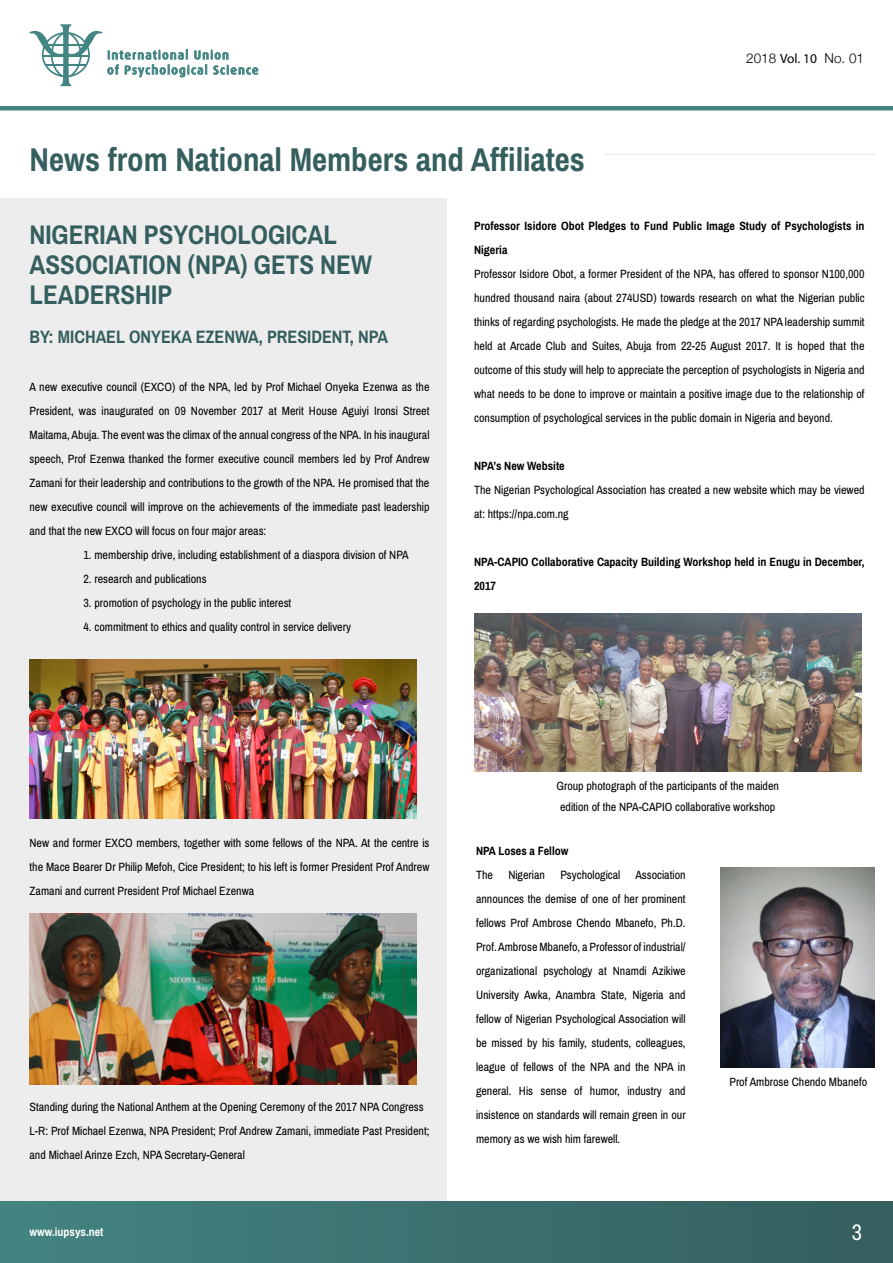
<style>
.page{position:relative;width:893px;height:1263px;background:#fff}
.page>*{position:absolute;margin:0;border:0;box-sizing:border-box;transform-origin:0 0}
.t1{font:700 33px "Archivo Narrow";color:#355e5e}
.t2{font:700 27px/30px "Archivo Narrow";color:#355e5e}
.t3{font:22.5px "Archivo Narrow";color:#fff}
.t4{font:700 18px "Archivo Narrow";color:#355e5e}
.t5{font:300 13.5px "Helvetica Neue";color:#000}
.t6{font:12px/24px "Archivo Narrow";color:#000;text-align:justify}
.t7{font:700 12px/24px "Archivo Narrow";color:#000}
.t8{font:700 12px "Archivo Narrow";color:#fff}
.s1{font-family:"Myriad Pro";font-weight:400}
</style>
<div class="page">
<div style="left:0;top:1201px;width:893px;height:62px;background:linear-gradient(to right,#438481,#355e5e)"></div>
<hr style="left:0;top:106px;width:893px;height:4px;background:#438481">
<div style="left:0;top:199px;width:446px;height:1002px;background:#ededee"></div>
<svg style="left:29px;top:24px;width:230px;height:62px"></svg>
<hr style="left:335px;top:154px;width:540px;height:1px;background:#ededee">
<div style="left:30px;top:131px;width:575px;height:49px;background:#fff"></div>
<img style="left:30px;top:659px;width:387px;height:160px">
<img style="left:30px;top:913px;width:387px;height:171px">
<img style="left:474px;top:614px;width:387px;height:158px">
<img style="left:721px;top:867px;width:154px;height:201px">
<h1 class="t1" style="left:30px;top:139px;width:557px">News from National Members and Affiliates</h1>
<p class="t5" style="left:746px;top:48px;width:119px">2018 <span class="s1">Vol. 10</span> No. 01</p>
<h2 class="t2" style="left:30px;top:220px;width:344px">Nig erian Psychological<br>Association (NPA) Gets New<br>Leadership</h2>
<h3 class="t4" style="left:30px;top:326px;width:360px">By: Michael Onyeka Ezenwa, Presi dent, NPA</h3>
<p class="t6" style="left:30px;top:375px;width:401px">A new executive council (EXCO) of the NPA, led by Prof Michael Onyeka Ezenwa as the President, was inaugurated on 09 November 2017 at Merit House Aguiyi Ironsi Street Maitama, Abuja. The event was the climax of the annual congress of the NPA. In his inaugural speech, Prof Ezenwa thanked the former executive council members led by Prof Andrew Zamani for their leadership and contributions to the growth of the NPA. He promised that the new executive council will improve on the achievements of the immediate past leadership and that the new EXCO will focus on four major areas:</p>
<p class="t6" style="left:84px;top:543px;width:327px">1. membership drive, including establishment of a diaspora division of NPA</p>
<p class="t6" style="left:84px;top:567px;width:125px">2. research and publications</p>
<p class="t6" style="left:84px;top:591px;width:209px">3. promotion of psychology in the public interest</p>
<p class="t6" style="left:84px;top:615px;width:269px">4. commitment to ethics and quality control in service delivery</p>
<p class="t7" style="left:474px;top:214px;width:392px">Professor Isidore Obot Pledges to Fund Public Image Study of Psychologists in<br>Nigeria</p>
<p class="t6" style="left:474px;top:262px;width:392px">Professor Isidore Obot, a former President of the NPA, has offered to sponsor N100,000 hundred thousand naira (about 274USD) towards research on what the Nigerian public thinks of regarding psychologists. He made the pledge at the 2017 NPA leadership summit held at Arcade Club and Suites, Abuja from 22-25 August 2017. It is hoped that the outcome of this study will help to appreciate the perception of psychologists in Nigeria and what needs to be done to improve or maintain a positive image due to the relationship of consumption of psychological services in the public domain in Nigeria and beyond.</p>
<p class="t7" style="left:474px;top:454px;width:92px">NPA’s New Website</p>
<p class="t6" style="left:474px;top:478px;width:392px">The Nigerian Psychological Association has created a new website which may be viewed at: https://npa.com.ng</p>
<p class="t7" style="left:474px;top:550px;width:392px">NPA-CAPIO Collaborative Capacity Building Workshop held in Enugu in December,<br>2017</p>
<p class="t6" style="left:30px;top:831px;width:401px">New and former EXCO members, together with some fellows of the NPA. At the centre is the Mace Bearer Dr Philip Mefoh, Cice President; to his left is former President Prof Andrew Zamani and current President Prof Michael Ezenwa</p>
<p class="t6" style="left:30px;top:1095px;width:401px;text-align:left">Standing during the National Anthem at the Opening Ceremony of the 2017 NPA Congress<br>L-R: Prof Michael Ezenwa, NPA President; Prof Andrew Zamani, immediate Past President; and Michael Arinze Ezch, NPA Secretary-General</p>
<p class="t6" style="left:556px;top:775px;width:224px;line-height:21px;text-align:center">Group photograph of the participants of the maiden edition of the NPA-CAPIO collaborative workshop</p>
<p class="t7" style="left:476px;top:838px;width:94px">NPA Loses a Fellow</p>
<p class="t6" style="left:476px;top:863px;width:18px">The</p>
<p class="t6" style="left:508px;top:863px;width:38px">Nigerian</p>
<p class="t6" style="left:476px;top:863px;width:211px;text-indent:84px">Psychological Association announces the demise of one of her prominent fellows Prof Ambrose Chendo Mbanefo, Ph.D.<br>Prof. Ambrose Mbanefo, a Professor of industrial/ organizational psychology at Nnamdi Azikiwe University Awka, Anambra State, Nigeria and fellow of Nigerian Psychological Association will be missed by his family, students, colleagues, league of fellows of the NPA and the NPA in general. His sense of humor, industry and insistence on standards will remain green in our memory as we wish him farewell.</p>
<p class="t6" style="left:729px;top:1070px;width:139px">Prof Ambrose Chendo Mbanefo</p>
<p class="t8" style="left:30px;top:1224px;width:76px">www.iupsys.net</p>
<h3 class="t3" style="left:852px;top:1218px;width:12px">3</h3>
</div>
